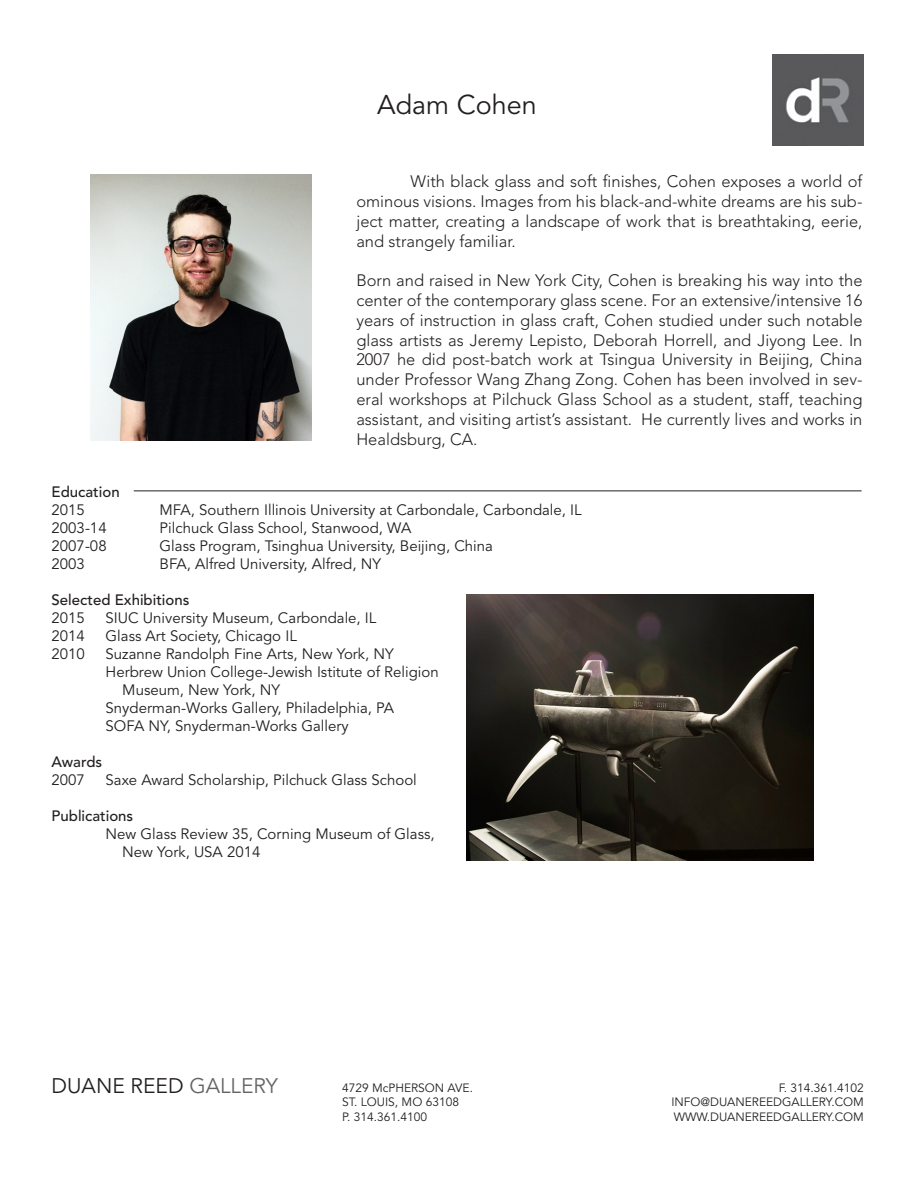
<style>
.page{position:relative;width:918px;height:1188px;background:#fff}
.page>*{position:absolute;margin:0;border:0;box-sizing:border-box;transform-origin:0 0}
.t1{font:27px "Avenir";color:#231f20}
.t2{font:21px "Avenir";color:#231f20}
.t3{font:300 16.5px/19.8px "Avenir";color:#231f20;text-align:justify}
.t4{font:15px "Avenir";color:#231f20}
.t5{font:500 15px "Avenir";color:#231f20}
.t6{font:12px "Avenir";color:#231f20}
.s1{color:#656565}
</style>
<div class="page">
<img style="left:772px;top:55px;width:91px;height:91px">
<hr style="left:134px;top:490px;width:728px;height:1px;background:#231f20">
<img style="left:466px;top:595px;width:347px;height:265px">
<img style="left:91px;top:175px;width:220px;height:266px">
<p class="t1" style="left:377px;top:89px;width:161px">Adam Cohen</p>
<p class="t3" style="left:356px;top:172px;width:508px;text-indent:54px">With black glass and soft finishes, Cohen exposes a world of ominous visions. Images from his black-and-white dreams are his sub&shy;ject matter, creating a landscape of work that is breathtaking, eerie, and strangely familiar.</p>
<p class="t3" style="left:356px;top:271px;width:508px">Born and raised in New York City, Cohen is breaking his way into the center of the contemporary glass scene. For an extensive/intensive 16 years of instruction in glass craft, Cohen studied under such notable glass artists as Jeremy Lepisto, Deborah Horrell, and Jiyong Lee. In 2007 he did post-batch work at Tsingua University in Beijing, China under Professor Wang Zhang Zong. Cohen has been involved in sev&shy;eral workshops at Pilchuck Glass School as a student, staff, teaching assistant, and visiting artist’s assistant. He currently lives and works in Healdsburg, CA.</p>
<p class="t5" style="left:52px;top:483px;width:70px">Education</p>
<p class="t4" style="left:52px;top:501px;width:35px">2015</p>
<p class="t4" style="left:160px;top:501px;width:424px">MFA, Southern Illinois University at Carbondale, Carbondale, IL</p>
<p class="t4" style="left:52px;top:519px;width:57px">2003-14</p>
<p class="t4" style="left:160px;top:519px;width:253px">Pilchuck Glass School, Stanwood, WA</p>
<p class="t4" style="left:52px;top:537px;width:57px">2007-08</p>
<p class="t4" style="left:160px;top:537px;width:335px">Glass Program, Tsinghua University, Beijing, China</p>
<p class="t4" style="left:52px;top:555px;width:35px">2003</p>
<p class="t4" style="left:160px;top:555px;width:223px">BFA, Alfred University, Alfred, NY</p>
<p class="t5" style="left:52px;top:592px;width:139px">Selected Exhibitions</p>
<p class="t4" style="left:52px;top:610px;width:35px">2015</p>
<p class="t4" style="left:106px;top:610px;width:272px">SIUC University Museum, Carbondale, IL</p>
<p class="t4" style="left:52px;top:628px;width:35px">2014</p>
<p class="t4" style="left:106px;top:628px;width:193px">Glass Art Society, Chicago IL</p>
<p class="t4" style="left:52px;top:646px;width:35px">2010</p>
<p class="t4" style="left:106px;top:646px;width:290px">Suzanne Randolph Fine Arts, New York, NY</p>
<p class="t4" style="left:106px;top:664px;width:335px">Herbrew Union College-Jewish Istitute of Religion</p>
<p class="t4" style="left:122px;top:682px;width:159px">Museum, New York, NY</p>
<p class="t4" style="left:106px;top:700px;width:290px">Snyderman-Works Gallery, Philadelphia, PA</p>
<p class="t4" style="left:106px;top:718px;width:244px">SOFA NY, Snyderman-Works Gallery</p>
<p class="t5" style="left:52px;top:754px;width:52px">Awards</p>
<p class="t4" style="left:52px;top:772px;width:35px">2007</p>
<p class="t4" style="left:106px;top:772px;width:313px">Saxe Award Scholarship, Pilchuck Glass School</p>
<p class="t5" style="left:52px;top:808px;width:83px">Publications</p>
<p class="t4" style="left:106px;top:826px;width:330px">New Glass Review 35, Corning Museum of Glass,</p>
<p class="t4" style="left:122px;top:844px;width:140px">New York, USA 2014</p>
<p class="t2" style="left:52px;top:1074px;width:228px">DUANE REED <span class="s1">GALLERY</span></p>
<p class="t6" style="left:342px;top:1081px;width:133px">4729 McPHERSON AVE.</p>
<p class="t6" style="left:779px;top:1081px;width:87px">F. 314.361.4102</p>
<p class="t6" style="left:342px;top:1095px;width:119px">ST. LOUIS, MO 63108</p>
<p class="t6" style="left:671px;top:1095px;width:194px">INFO@DUANEREEDGALLERY.COM</p>
<p class="t6" style="left:342px;top:1110px;width:87px">P. 314.361.4100</p>
<p class="t6" style="left:674px;top:1110px;width:192px">WWW.DUANEREEDGALLERY.COM</p>
</div>
